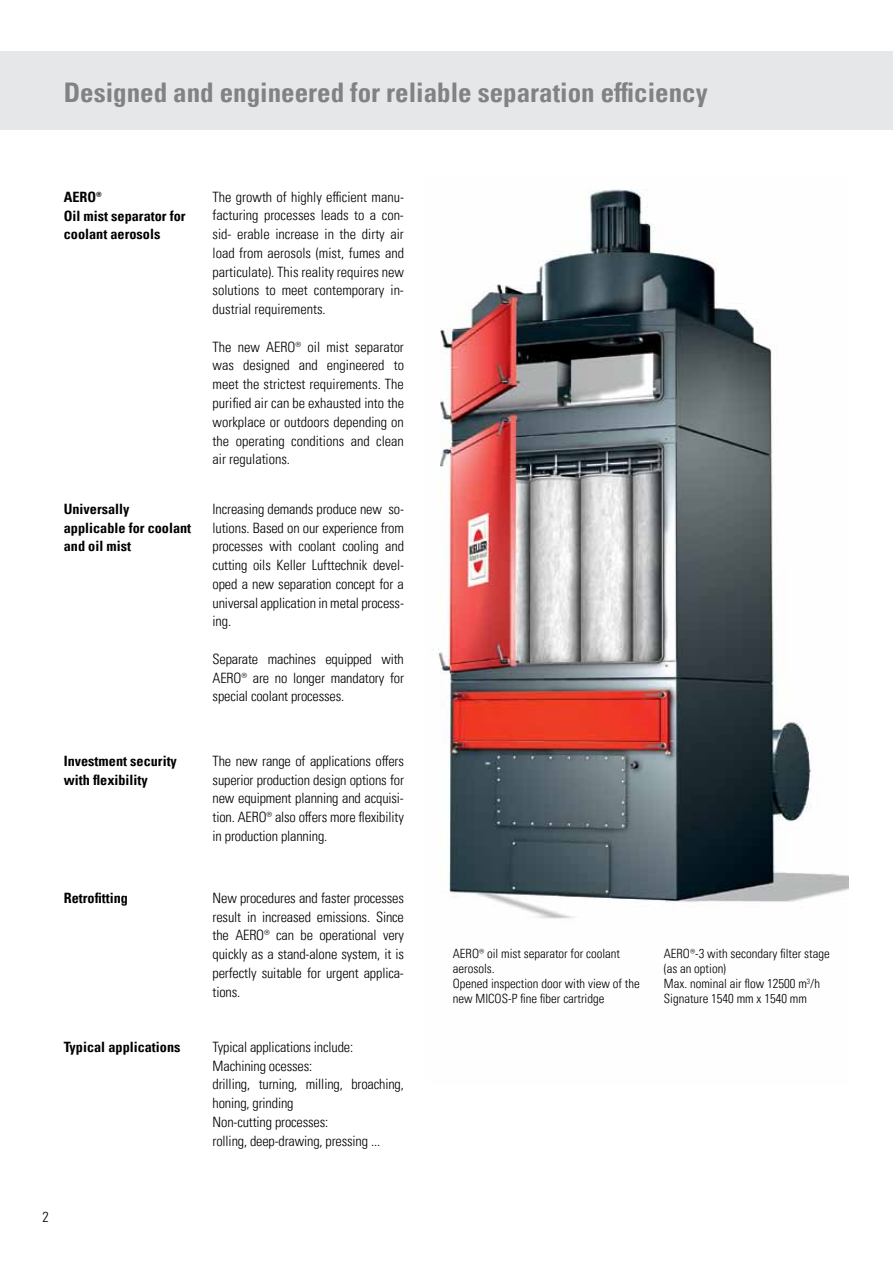
<style>
.page{position:relative;width:893px;height:1263px;background:#fff}
.page>*{position:absolute;margin:0;border:0;box-sizing:border-box;transform-origin:0 0}
.t1{font:700 condensed 27px "Univers LT Pro";color:#808284}
.t2{font:300 condensed 14.25px/18.8px "Univers LT Pro";letter-spacing:-.01em;color:#000;text-align:justify}
.t3{font:700 condensed 14.25px/18.8px "Univers LT Pro";color:#000}
.t4{font:300 condensed 12.75px/15.3px "Univers LT Pro";color:#000}
</style>
<div class="page">
<div style="left:0;top:51px;width:893px;height:79px;background:#e6e7e8"></div>
<img style="left:433px;top:189px;width:415px;height:730px">
<h1 class="t1" style="left:64px;top:76px;width:645px">Designed and engineered for reliable separation efficiency</h1>
<p class="t3" style="left:64px;top:188px;width:123px">AERO®<br>Oil mist separator for coolant aerosols</p>
<p class="t3" style="left:64px;top:500px;width:129px">Universally applicable for coolant and oil mist</p>
<p class="t2" style="left:213px;top:186px;width:193px">The growth of highly efficient manu&shy;facturing processes leads to a con&shy;sid- erable increase in the dirty air load from aerosols (mist, fumes and particulate). This reality requires new solutions to meet contemporary in&shy;dustrial requirements.</p>
<p class="t2" style="left:213px;top:337px;width:193px">The new AERO® oil mist separator was designed and engineered to meet the strictest requirements. The purified air can be exhausted into the workplace or outdoors depending on the operating conditions and clean air regulations.</p>
<p class="t2" style="left:213px;top:499px;width:193px">Increasing demands produce new so&shy;lutions. Based on our experience from processes with coolant cooling and cutting oils Keller Lufttechnik devel&shy;oped a new separation concept for a universal application in metal process&shy;ing.</p>
<p class="t2" style="left:213px;top:649px;width:193px">Separate machines equipped with AERO® are no longer mandatory for special coolant processes.</p>
<p class="t3" style="left:64px;top:752px;width:115px">Investment security with flexibility</p>
<p class="t2" style="left:213px;top:750px;width:193px">The new range of applications offers superior production design options for new equipment planning and acquisi&shy;tion. AERO® also offers more flexibility in production planning.</p>
<p class="t3" style="left:64px;top:888px;width:66px">Retrofitting</p>
<p class="t2" style="left:213px;top:888px;width:193px">New procedures and faster processes result in increased emissions. Since the AERO® can be operational very quickly as a stand-alone system, it is perfectly suitable for urgent applica&shy;tions.</p>
<p class="t3" style="left:64px;top:1038px;width:118px">Typical applications</p>
<p class="t2" style="left:213px;top:1036px;width:193px;text-align:left">Typical applications include:<br>Machining ocesses:<br>drilling, turning, milling, broaching, honing, grinding<br>Non-cutting processes:<br>rolling, deep-drawing, pressing ...</p>
<p class="t2" style="left:43px;top:1208px;width:8px">2</p>
<p class="t4" style="left:453px;top:945px;width:188px">AERO® oil mist separator for coolant aerosols.<br>Opened inspection door with view of the new MICOS-P fine fiber cartridge</p>
<p class="t4" style="left:664px;top:945px;width:167px">AERO®-3 with secondary filter stage (as an option)<br>Max. nominal air flow 12500 m<sup>3</sup>/h<br>Signature 1540 mm x 1540 mm</p>
</div>
